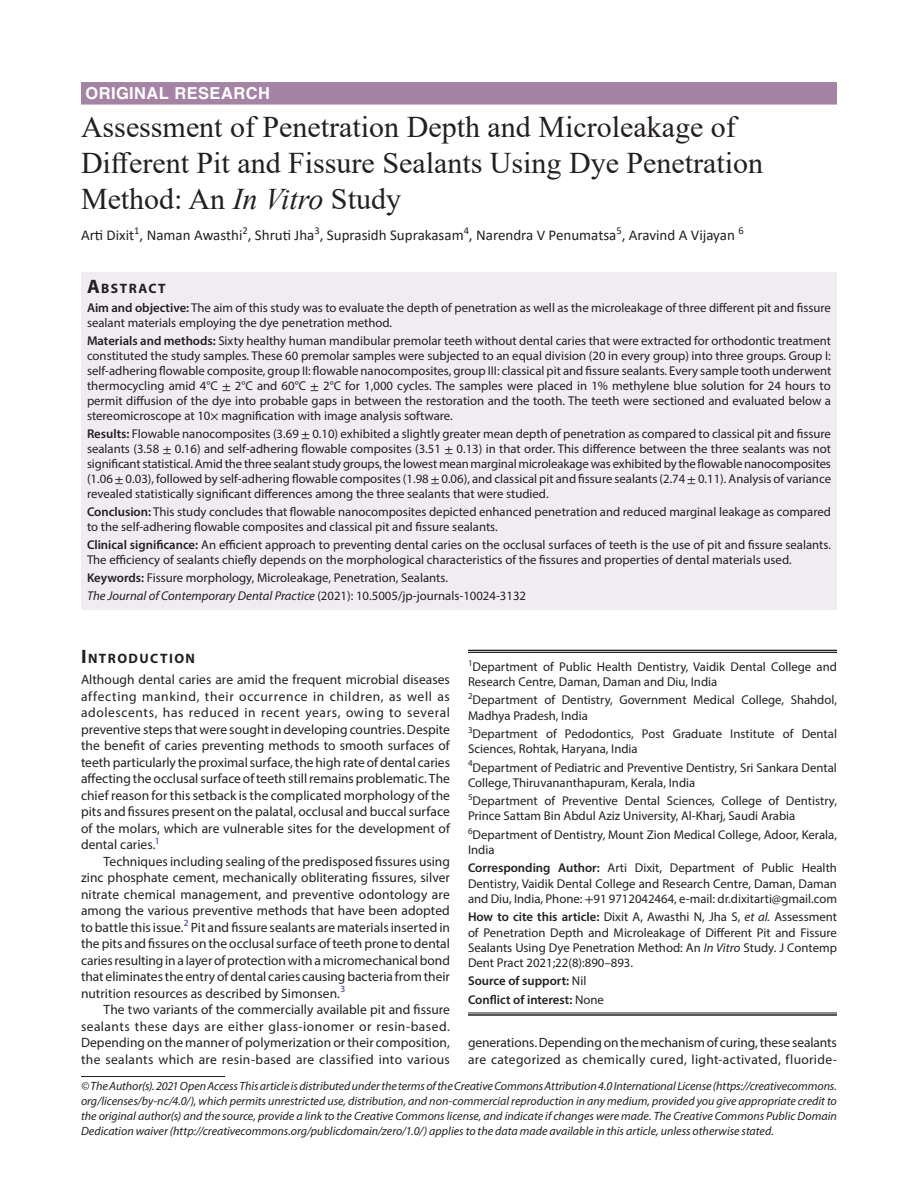
<style>
.page{position:relative;width:918px;height:1188px;background:#fff}
.page>*{position:absolute;margin:0;border:0;box-sizing:border-box;transform-origin:0 0}
.t1{font:30px/36px "Times New Roman";color:#231f20}
.JCDP-ART{font:700 16.5px "Helvetica LT Std";letter-spacing:.025em;color:#fff}
.AuthorName{font:15px "Calibri";color:#231f20}
.Head-1-first{font:700 13.65px "Myriad Pro";letter-spacing:.105em;color:#231f20}
.AbstractTitle{font:700 13.65px "Myriad Pro";letter-spacing:.105em;color:#231f20}
.Para-Indent{font:13.5px/16.5px "Myriad Pro";letter-spacing:.015em;color:#231f20;text-align:justify}
.Para-NoIndent{font:13.5px/16.5px "Myriad Pro";letter-spacing:.005em;color:#231f20;text-align:justify}
.Keywords{font:12.75px/15px "Myriad Pro";color:#231f20}
.Affiliation{font:12.75px/15.3px "Myriad Pro";color:#231f20}
.Corollary-Para{font:12.75px/15.3px "Myriad Pro";color:#231f20;text-align:justify}
.Affiliation-first{font:12.75px/15.3px "Myriad Pro";color:#231f20}
.JT_DOI{font:italic 12.75px "Myriad Pro";color:#231f20}
.Affiliation-foot-las{font:600 12.75px "Myriad Pro";color:#231f20}
.Corollary-Para-2{font:600 12.75px "Myriad Pro";color:#231f20}
.FootNote{font:italic 12px/15px "Myriad Pro";color:#231f20;text-align:justify}
.s1{font-style:italic}
.s2{font-size:19.5px}
.s3{font-weight:600}
.s4{font-family:"STIX General"}
.s5{font-style:normal}
.s6{font-weight:400}
</style>
<div class="page">
<div style="left:81px;top:82px;width:756px;height:23px;background:#a483a5"></div>
<div style="left:81px;top:272px;width:756px;height:26px;background:#f0ecf1"></div>
<div style="left:81px;top:297px;width:756px;height:39px;background:#f0ecf1"></div>
<div style="left:81px;top:330px;width:756px;height:100px;background:#f0ecf1"></div>
<div style="left:81px;top:423px;width:756px;height:84px;background:#f0ecf1"></div>
<div style="left:81px;top:501px;width:756px;height:39px;background:#f0ecf1"></div>
<div style="left:81px;top:534px;width:756px;height:39px;background:#f0ecf1"></div>
<div style="left:81px;top:567px;width:756px;height:24px;background:#f0ecf1"></div>
<div style="left:81px;top:585px;width:756px;height:24px;background:#f0ecf1"></div>
<hr style="left:468px;top:650px;width:369px;height:1px;background:#231f20">
<hr style="left:468px;top:652px;width:369px;height:1px;background:#231f20">
<hr style="left:468px;top:1013px;width:369px;height:1px;background:#231f20">
<hr style="left:468px;top:1014px;width:369px;height:2px;background:#231f20">
<hr style="left:81px;top:1076px;width:144px;height:1px;background:#231f20">
<p class="JCDP-ART" style="left:86px;top:83px;width:186px">ORIGINAL RESEARCH</p>
<p class="t1" style="left:81px;top:108px;width:684px">Assessment of Penetration Depth and Microleakage of<br>Different Pit and Fissure Sealants Using Dye Penetration<br>Method: An <span class="s1">In Vitro</span> Study</p>
<p class="AuthorName" style="left:81px;top:225px;width:664px">Arti Dixit<sup>1</sup>, Naman Awasthi<sup>2</sup>, Shruti Jha<sup>3</sup>, Suprasidh Suprakasam<sup>4</sup>, Narendra V Penumatsa<sup>5</sup>, Aravind A Vijayan <sup>6</sup></p>
<p class="AbstractTitle" style="left:87px;top:279px;width:80px"><span class="s2">A</span>BSTRACT</p>
<p class="Keywords" style="left:87px;top:300px;width:746px"><span class="s3">Aim and objective:</span> The aim of this study was to evaluate the depth of penetration as well as the microleakage of three different pit and fissure sealant materials employing the dye penetration method.</p>
<p class="Keywords" style="left:87px;top:333px;width:746px;text-align:justify"><span class="s3">Materials and methods:</span> Sixty healthy human mandibular premolar teeth without dental caries that were extracted for orthodontic treatment constituted the study samples. These 60 premolar samples were subjected to an equal division (20 in every group) into three groups. Group I: self-adhering flowable composite, group II: flowable nanocomposites, group III: classical pit and fissure sealants. Every sample tooth underwent thermocycling amid 4°C <span class="s4">±</span> 2°C and 60°C <span class="s4">±</span> 2°C for 1,000 cycles. The samples were placed in 1% methylene blue solution for 24 hours to permit diffusion of the dye into probable gaps in between the restoration and the tooth. The teeth were sectioned and evaluated below a stereomicroscope at 10<span class="s4">×</span> magnification with image analysis software.</p>
<p class="Keywords" style="left:87px;top:426px;width:746px;text-align:justify"><span class="s3">Results:</span> Flowable nanocomposites (3.69 <span class="s4">±</span> 0.10) exhibited a slightly greater mean depth of penetration as compared to classical pit and fissure sealants (3.58 <span class="s4">±</span> 0.16) and self-adhering flowable composites (3.51 <span class="s4">±</span> 0.13) in that order. This difference between the three sealants was not significant statistical. Amid the three sealant study groups, the lowest mean marginal microleakage was exhibited by the flowable nanocomposites (1.06 <span class="s4">±</span> 0.03), followed by self-adhering flowable composites (1.98 <span class="s4">±</span> 0.06), and classical pit and fissure sealants (2.74 <span class="s4">±</span> 0.11). Analysis of variance revealed statistically significant differences among the three sealants that were studied.</p>
<p class="Keywords" style="left:87px;top:504px;width:746px"><span class="s3">Conclusion:</span> This study concludes that flowable nanocomposites depicted enhanced penetration and reduced marginal leakage as compared to the self-adhering flowable composites and classical pit and fissure sealants.</p>
<p class="Keywords" style="left:87px;top:537px;width:746px"><span class="s3">Clinical significance:</span> An efficient approach to preventing dental caries on the occlusal surfaces of teeth is the use of pit and fissure sealants.<br>The efficiency of sealants chiefly depends on the morphological characteristics of the fissures and properties of dental materials used.</p>
<p class="Keywords" style="left:87px;top:570px;width:363px"><span class="s3">Keywords:</span> Fissure morphology, Microleakage, Penetration, Sealants.</p>
<p class="JT_DOI" style="left:87px;top:588px;width:441px">The Journal of Contemporary Dental Practice <span class="s5">(2021): 10.5005/jp-journals-10024-3132</span></p>
<p class="Head-1-first" style="left:81px;top:650px;width:116px"><span class="s2">I</span>NTRODUCTION</p>
<p class="Para-NoIndent" style="left:81px;top:671px;width:371px">Although dental caries are amid the frequent microbial diseases affecting mankind, their occurrence in children, as well as adolescents, has reduced in recent years, owing to several preventive steps that were sought in developing countries. Despite the benefit of caries preventing methods to smooth surfaces of teeth particularly the proximal surface, the high rate of dental caries affecting the occlusal surface of teeth still remains problematic. The chief reason for this setback is the complicated morphology of the pits and fissures present on the palatal, occlusal and buccal surface of the molars, which are vulnerable sites for the development of dental caries.<sup>1</sup></p>
<p class="Para-Indent" style="left:81px;top:853px;width:371px;text-indent:22px">Techniques including sealing of the predisposed fissures using zinc phosphate cement, mechanically obliterating fissures, silver nitrate chemical management, and preventive odontology are among the various preventive methods that have been adopted to battle this issue.<sup>2</sup> Pit and fissure sealants are materials inserted in the pits and fissures on the occlusal surface of teeth prone to dental caries resulting in a layer of protection with a micromechanical bond that eliminates the entry of dental caries causing bacteria from their nutrition resources as described by Simonsen.<sup>3</sup></p>
<p class="Para-Indent" style="left:81px;top:1001px;width:371px;text-indent:22px">The two variants of the commercially available pit and fissure sealants these days are either glass-ionomer or resin-based.<br>Depending on the manner of polymerization or their composition, the sealants which are resin-based are classified into various</p>
<p class="Affiliation-first" style="left:468px;top:659px;width:371px"><sup>1</sup>Department of Public Health Dentistry, Vaidik Dental College and<br>Research Centre, Daman, Daman and Diu, India</p>
<p class="Affiliation" style="left:468px;top:692px;width:371px"><sup>2</sup>Department of Dentistry, Government Medical College, Shahdol,<br>Madhya Pradesh, India</p>
<p class="Affiliation" style="left:468px;top:726px;width:371px"><sup>3</sup>Department of Pedodontics, Post Graduate Institute of Dental<br>Sciences, Rohtak, Haryana, India</p>
<p class="Affiliation" style="left:468px;top:759px;width:370px"><sup>4</sup>Department of Pediatric and Preventive Dentistry, Sri Sankara Dental<br>College, Thiruvananthapuram, Kerala, India</p>
<p class="Affiliation" style="left:468px;top:793px;width:371px"><sup>5</sup>Department of Preventive Dental Sciences, College of Dentistry,<br>Prince Sattam Bin Abdul Aziz University, Al-Kharj, Saudi Arabia</p>
<p class="Affiliation" style="left:468px;top:827px;width:371px"><sup>6</sup>Department of Dentistry, Mount Zion Medical College, Adoor, Kerala,<br>India</p>
<p class="Corollary-Para" style="left:468px;top:860px;width:371px"><span class="s3">Corresponding Author:</span> Arti Dixit, Department of Public Health Dentistry, Vaidik Dental College and Research Centre, Daman, Daman and Diu, India, Phone: <span class="s4">+</span>91 9712042464, e-mail: dr.dixitarti@gmail.com</p>
<p class="Corollary-Para" style="left:468px;top:909px;width:371px"><span class="s3">How to cite this article:</span> Dixit A, Awasthi N, Jha S, <span class="s1">et al.</span> Assessment of Penetration Depth and Microleakage of Different Pit and Fissure Sealants Using Dye Penetration Method: An <span class="s1">In Vitro</span> Study. J Contemp Dent Pract 2021;22(8):890–893.</p>
<p class="Corollary-Para-2" style="left:468px;top:973px;width:120px">Source of support: <span class="s6">Nil</span></p>
<p class="Affiliation-foot-las" style="left:468px;top:991px;width:137px">Conflict of interest: <span class="s6">None</span></p>
<p class="Para-Indent" style="left:468px;top:1034px;width:371px">generations. Depending on the mechanism of curing, these sealants are categorized as chemically cured, light-activated, fluoride-</p>
<p class="FootNote" style="left:81px;top:1079px;width:758px">© The Author(s). 2021 Open Access This article is distributed under the terms of the Creative Commons Attribution 4.0 International License (https://creativecommons. org/licenses/by-nc/4.0/), which permits unrestricted use, distribution, and non-commercial reproduction in any medium, provided you give appropriate credit to the original author(s) and the source, provide a link to the Creative Commons license, and indicate if changes were made. The Creative Commons Public Domain Dedication waiver (http://creativecommons.org/publicdomain/zero/1.0/) applies to the data made available in this article, unless otherwise stated.</p>
</div>
